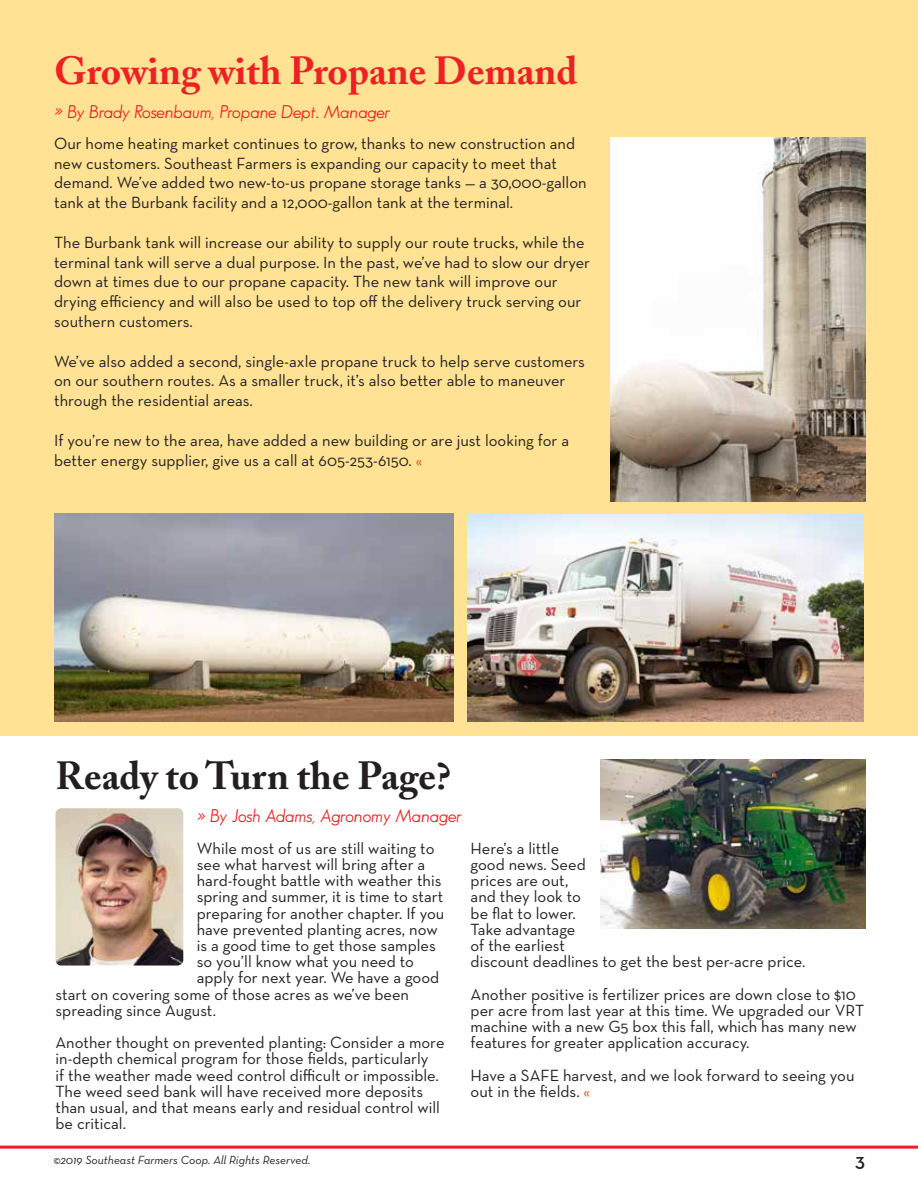
<style>
.page{position:relative;width:918px;height:1188px;background:#fff}
.page>*{position:absolute;margin:0;border:0;box-sizing:border-box;transform-origin:0 0}
.t1{font:700 39px "Adobe Caslon";color:#ed2124}
.t2{font:700 39px "Adobe Caslon";color:#231f20}
.t3{font:600 19.5px "Neutra Text";color:#231f20}
.t4{font:italic 18px "Sans Serif FLF";color:#ed1d24}
.t5{font:16.5px/16.2px "Neutra Text";color:#231f20}
.t6{font:italic 12px "Neutra Text";color:#231f20}
.s1{color:#dd5b25}
</style>
<div class="page">
<div style="left:0;top:0;width:918px;height:735px;background:#ffe293"></div>
<hr style="left:0;top:1146px;width:918px;height:3px;background:#ed1d24">
<img style="left:611px;top:137px;width:254px;height:364px">
<img style="left:54px;top:513px;width:400px;height:209px">
<img style="left:467px;top:514px;width:397px;height:207px">
<img style="left:601px;top:759px;width:265px;height:170px">
<img style="left:56px;top:808px;width:127px;height:158px">
<h1 class="t1" style="left:54px;top:47px;width:525px">Growing with Propane Demand</h1>
<p class="t4" style="left:54px;top:102px;width:338px">» By Brady Rosenbaum, Propane Dept. Manager</p>
<p class="t5" style="left:54px;top:133px;width:534px;line-height:19.8px">Our home heating market continues to grow, thanks to new construction and new customers. Southeast Farmers is expanding our capacity to meet that demand. We’ve added two new-to-us propane storage tanks — a 30,000-gallon tank at the Burbank facility and a 12,000-gallon tank at the terminal.</p>
<p class="t5" style="left:54px;top:232px;width:538px;line-height:19.8px">The Burbank tank will increase our ability to supply our route trucks, while the terminal tank will serve a dual purpose. In the past, we’ve had to slow our dryer down at times due to our propane capacity. The new tank will improve our drying efficiency and will also be used to top off the delivery truck serving our southern customers.</p>
<p class="t5" style="left:54px;top:351px;width:532px;line-height:19.8px">We’ve also added a second, single-axle propane truck to help serve customers on our southern routes. As a smaller truck, it’s also better able to maneuver through the residential areas.</p>
<p class="t5" style="left:54px;top:430px;width:517px;line-height:19.8px">If you’re new to the area, have added a new building or are just looking for a better energy supplier, give us a call at 605-253-6150. <span class="s1">«</span></p>
<h1 class="t2" style="left:56px;top:752px;width:397px">Ready to Turn the Page?</h1>
<p class="t4" style="left:197px;top:805px;width:267px">» By Josh Adams, Agronomy Manager</p>
<p class="t5" style="left:197px;top:840px;width:239px">While most of us are still waiting to</p>
<p class="t5" style="left:197px;top:856px;width:230px">see what harvest will bring after a</p>
<p class="t5" style="left:197px;top:872px;width:246px">hard-fought battle with weather this</p>
<p class="t5" style="left:197px;top:888px;width:248px">spring and summer, it is time to start</p>
<p class="t5" style="left:197px;top:905px;width:249px">preparing for another chapter. If you</p>
<p class="t5" style="left:197px;top:921px;width:242px">have prevented planting acres, now</p>
<p class="t5" style="left:197px;top:937px;width:241px">is a good time to get those samples</p>
<p class="t5" style="left:197px;top:953px;width:219px">so you’ll know what you need to</p>
<p class="t5" style="left:197px;top:969px;width:244px">apply for next year. We have a good</p>
<p class="t5" style="left:55px;top:986px;width:355px">start on covering some of those acres as we’ve been</p>
<p class="t5" style="left:55px;top:1002px;width:162px">spreading since August.</p>
<p class="t5" style="left:55px;top:1034px;width:391px">Another thought on prevented planting: Consider a more in-depth chemical program for those fields, particularly<br>if the weather made weed control difficult or impossible.<br>The weed seed bank will have received more deposits than usual, and that means early and residual control will be critical.</p>
<p class="t5" style="left:471px;top:840px;width:336px">Here’s a little<br>good news. Seed<br>prices are out,<br>and they look to<br>be flat to lower.<br>Take advantage<br>of the earliest<br>discount deadlines to get the best per-acre price.</p>
<p class="t5" style="left:471px;top:986px;width:395px">Another positive is fertilizer prices are down close to $10 per acre from last year at this time. We upgraded our VRT machine with a new G5 box this fall, which has many new features for greater application accuracy.</p>
<p class="t5" style="left:471px;top:1067px;width:385px">Have a SAFE harvest, and we look forward to seeing you out in the fields. <span class="s1">«</span></p>
<p class="t6" style="left:53px;top:1153px;width:259px">©2019 Southeast Farmers Coop. All Rights Reserved.</p>
<p class="t3" style="left:855px;top:1148px;width:11px">3</p>
</div>
